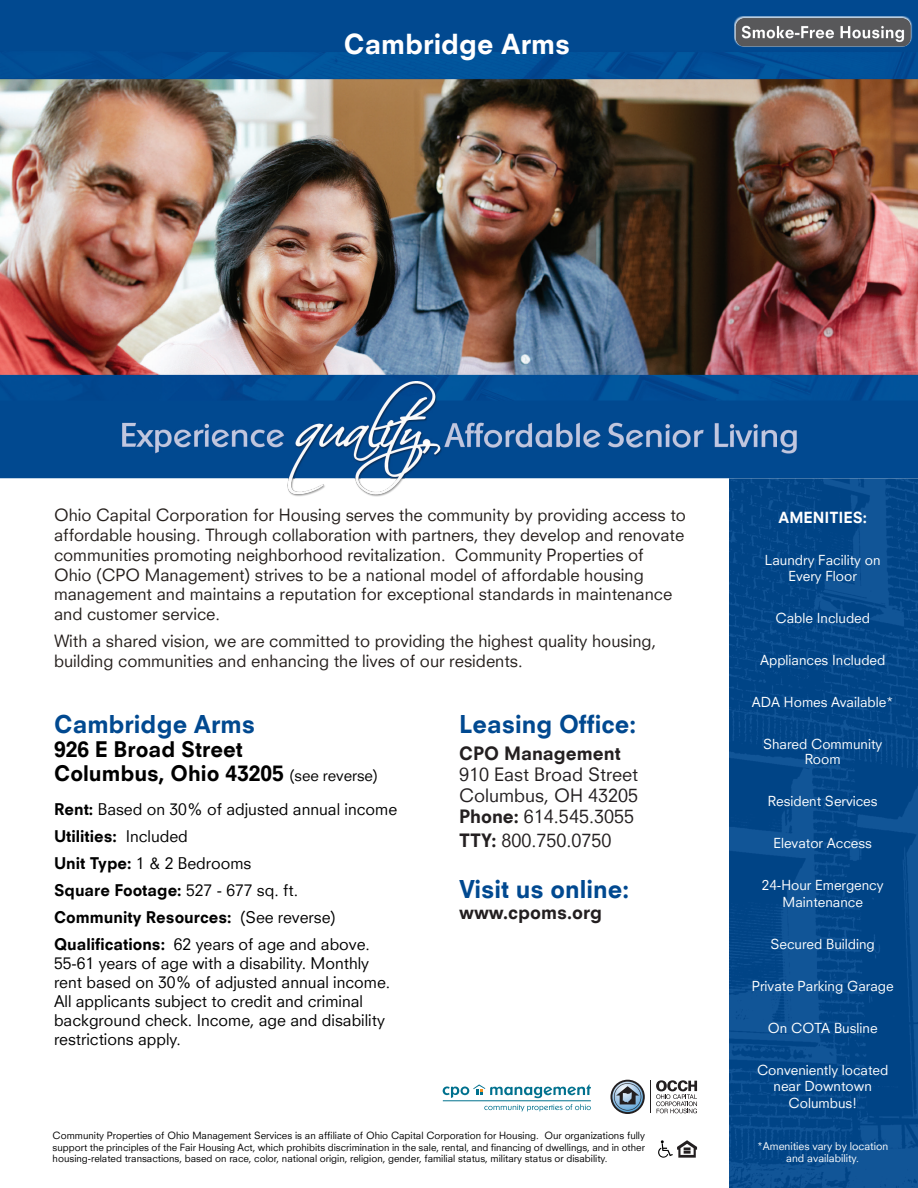
<style>
.page{position:relative;width:918px;height:1188px;background:#fff}
.page>*{position:absolute;margin:0;border:0;box-sizing:border-box;transform-origin:0 0}
.t1{font:800 27px "Neuzeit SLT";color:#fff}
.t2{font:800 24px "Neuzeit SLT";color:#014990}
.t3{font:800 21px "Neuzeit SLT";color:#000}
.t4{font:18px "Neuzeit SLT";color:#231f20}
.t5{font:800 18px "Neuzeit SLT";color:#231f20}
.t6{font:16.5px/19.8px "Neuzeit SLT";color:#241e1b}
.t7{font:15.75px/18.9px "Neuzeit SLT";color:#000}
.t8{font:800 15.75px "Neuzeit SLT";color:#000}
.Brochure_Body{font:800 15px "Neuzeit SLT";color:#fff}
.Brochure_Body-2{font:13.5px/16.5px "Neuzeit SLT";color:#fff;text-align:center}
.Brochure_Body-3{font:10.5px/12.6px "Neuzeit SLT";color:#fff;text-align:center}
.t9{font:9.75px/11.7px "Neuzeit SLT";color:#000;text-align:justify}
.s1{font-weight:400;font-size:15px}
.s2{font-weight:800}
.s3{font-weight:400}
</style>
<div class="page">
<img style="left:729px;top:509px;width:189px;height:679px">
<img style="left:0;top:0;width:918px;height:509px">
<svg style="left:658px;top:1140px;width:39px;height:18px"></svg>
<svg style="left:484px;top:1104px;width:107px;height:8px"></svg>
<hr style="left:443px;top:1101px;width:148px;height:1px;background:#00718e">
<svg style="left:443px;top:1084px;width:148px;height:14px"></svg>
<svg style="left:610px;top:1080px;width:35px;height:34px"></svg>
<svg style="left:656px;top:1080px;width:41px;height:33px"></svg>
<hr style="left:650px;top:1081px;width:1px;height:32px;background:#231f20">
<img style="left:733px;top:15px;width:180px;height:35px">
<p class="t1" style="left:344px;top:27px;width:228px">Cambridge Arms</p>
<p class="t6" style="left:54px;top:505px;width:633px">Ohio Capital Corporation for Housing serves the community by providing access to affordable housing. Through collaboration with partners, they develop and renovate communities promoting neighborhood revitalization. Community Properties of<br>Ohio (CPO Management) strives to be a national model of affordable housing management and maintains a reputation for exceptional standards in maintenance and customer service.</p>
<p class="t6" style="left:54px;top:631px;width:604px">With a shared vision, we are committed to providing the highest quality housing, building communities and enhancing the lives of our residents.</p>
<p class="t2" style="left:54px;top:710px;width:203px">Cambridge Arms</p>
<p class="t3" style="left:54px;top:737px;width:190px">926 E Broad Street</p>
<p class="t3" style="left:54px;top:761px;width:326px">Columbus, Ohio 43205 <span class="s1">(see reverse)</span></p>
<p class="t7" style="left:54px;top:800px;width:345px"><span class="s2">Rent:</span> Based on 30% of adjusted annual income</p>
<p class="t8" style="left:54px;top:827px;width:135px">Utilities: <span class="s3">Included</span></p>
<p class="t7" style="left:54px;top:854px;width:199px"><span class="s2">Unit Type:</span> 1 &amp; 2 Bedrooms</p>
<p class="t8" style="left:54px;top:881px;width:246px">Square Footage: <span class="s3">527 - 677 sq. ft.</span></p>
<p class="t8" style="left:54px;top:908px;width:283px">Community Resources: <span class="s3">(See reverse)</span></p>
<p class="t7" style="left:54px;top:935px;width:338px"><span class="s2">Qualifications:</span> 62 years of age and above.<br>55-61 years of age with a disability. Monthly rent based on 30% of adjusted annual income.<br>All applicants subject to credit and criminal background check. Income, age and disability restrictions apply.</p>
<p class="t2" style="left:459px;top:710px;width:179px">Leasing Office:</p>
<p class="t5" style="left:459px;top:743px;width:163px">CPO Management</p>
<p class="t4" style="left:459px;top:764px;width:181px">910 East Broad Street</p>
<p class="t4" style="left:459px;top:785px;width:181px">Columbus, OH 43205</p>
<p class="t4" style="left:459px;top:806px;width:177px"><span class="s2">Phone:</span> 614.545.3055</p>
<p class="t4" style="left:459px;top:830px;width:154px"><span class="s2">TTY:</span> 800.750.0750</p>
<p class="t2" style="left:459px;top:875px;width:172px">Visit us online:</p>
<p class="t5" style="left:459px;top:902px;width:145px">www.cpoms.org</p>
<p class="t9" style="left:53px;top:1129px;width:594px">Community Properties of Ohio Management Services is an affiliate of Ohio Capital Corporation for Housing. Our organizations fully support the principles of the Fair Housing Act, which prohibits discrimination in the sale, rental, and financing of dwellings, and in other housing-related transactions, based on race, color, national origin, religion, gender, familial status, military status or disability.</p>
<p class="Brochure_Body" style="left:779px;top:508px;width:90px">AMENITIES:</p>
<p class="Brochure_Body-2" style="left:765px;top:551px;width:117px">Laundry Facility on<br>Every Floor</p>
<p class="Brochure_Body-2" style="left:775px;top:610px;width:96px">Cable Included</p>
<p class="Brochure_Body-2" style="left:760px;top:652px;width:127px">Appliances Included</p>
<p class="Brochure_Body-2" style="left:752px;top:694px;width:144px">ADA Homes Available*</p>
<p class="Brochure_Body-2" style="left:763px;top:737px;width:121px;line-height:15px">Shared Community<br>Room</p>
<p class="Brochure_Body-2" style="left:768px;top:793px;width:111px">Resident Services</p>
<p class="Brochure_Body-2" style="left:774px;top:835px;width:100px">Elevator Access</p>
<p class="Brochure_Body-2" style="left:762px;top:877px;width:123px">24-Hour Emergency<br>Maintenance</p>
<p class="Brochure_Body-2" style="left:771px;top:935px;width:106px">Secured Building</p>
<p class="Brochure_Body-2" style="left:752px;top:977px;width:143px">Private Parking Garage</p>
<p class="Brochure_Body-2" style="left:768px;top:1019px;width:111px">On COTA Busline</p>
<p class="Brochure_Body-2" style="left:757px;top:1061px;width:133px">Conveniently located near Downtown<br>Columbus!</p>
<p class="Brochure_Body-3" style="left:757px;top:1140px;width:133px">*Amenities vary by location and availability.</p>
</div>
